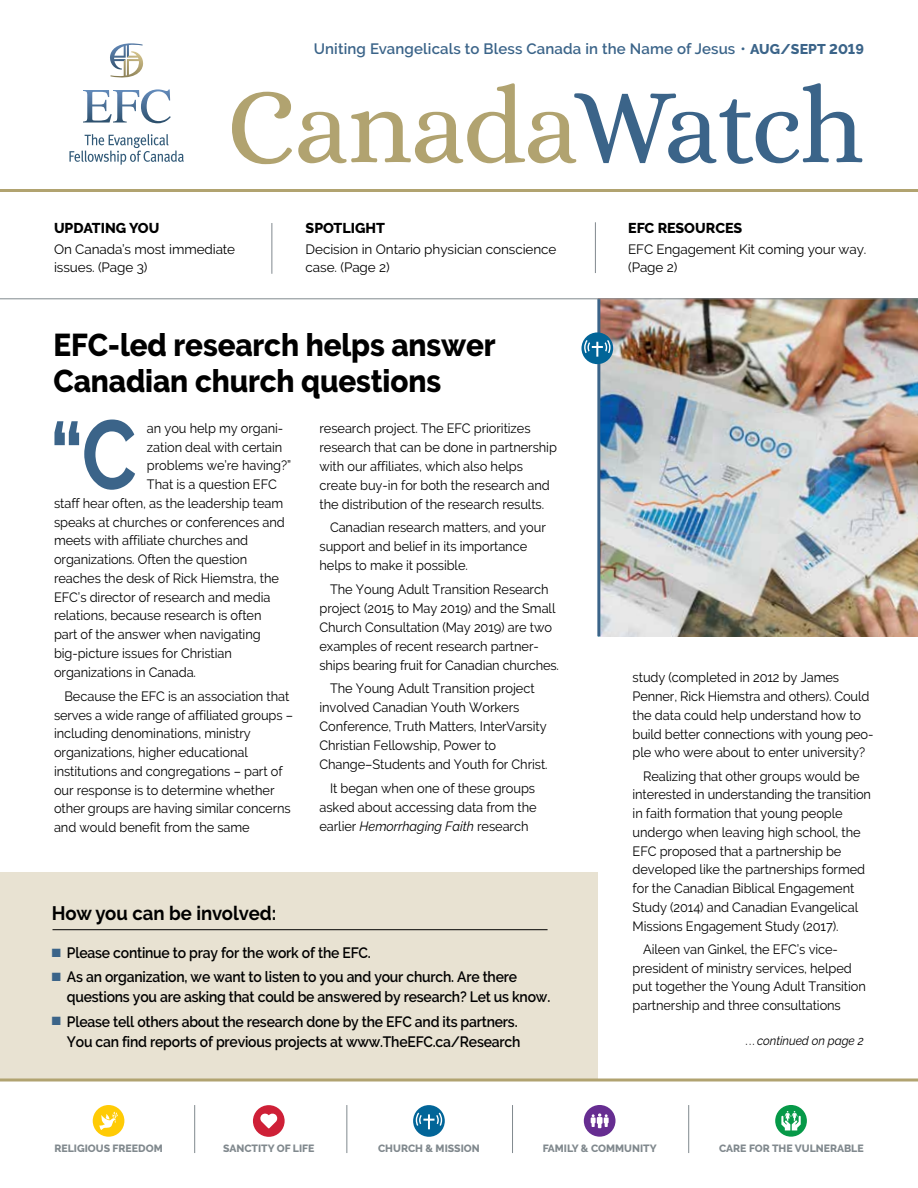
<style>
.page{position:relative;width:918px;height:1188px;background:#fff}
.page>*{position:absolute;margin:0;border:0;box-sizing:border-box;transform-origin:0 0}
.t1{font:108px "Alice";letter-spacing:-.02em;color:#b1a370}
.t2{font:700 93px "Raleway";color:#3b6489;scale:.82 1}
.t3{font:800 31.5px/36px "Raleway";letter-spacing:-.005em;color:#000;scale:.94 1}
.t4{font:700 19.5px "Raleway";letter-spacing:-.005em;color:#000;scale:.95 1}
.t5{font:600 15px/19.8px "Raleway";letter-spacing:-.015em;color:#000;scale:.93 1}
.t6{font:600 15px "Raleway";letter-spacing:.01em;color:#3b6489}
.t7{font:800 14.25px "Raleway";color:#000}
.t8{font:13.5px/18.8px "Raleway";letter-spacing:-.005em;color:#000;scale:.95 1}
.t9{font:13.5px/18.3px "Raleway";letter-spacing:-.005em;color:#000}
.t10{font:italic 12.3px "Raleway";letter-spacing:-.005em;color:#000;scale:.95 1}
.t11{font:800 10.5px "Raleway";color:#81898e}
.s1{font-weight:500}
.s2{font-weight:800;font-size:14.1px}
.s3{color:#3b6489}
.s4{font-size:97.5px}
.s5{font-style:italic}
.s6{font-style:normal}
</style>
<div class="page">
<div style="left:0;top:872px;width:597px;height:208px;background:#e8e2d2"></div>
<img style="left:600px;top:299px;width:318px;height:337px">
<hr style="left:271px;top:223px;width:1px;height:51px;background:#81898e">
<hr style="left:595px;top:222px;width:1px;height:51px;background:#81898e">
<hr style="left:0;top:189px;width:918px;height:3px;background:#b1a370">
<hr style="left:194px;top:1105px;width:1px;height:48px;background:#81898e">
<hr style="left:346px;top:1105px;width:1px;height:48px;background:#81898e">
<hr style="left:512px;top:1105px;width:1px;height:48px;background:#81898e">
<hr style="left:688px;top:1105px;width:1px;height:48px;background:#81898e">
<div style="left:775px;top:1105px;width:32px;height:32px;background:#069948;border-radius:50%"></div>
<svg style="left:781px;top:1111px;width:20px;height:19px"></svg>
<div style="left:93px;top:1105px;width:31px;height:32px;background:#ffcb05;border-radius:50%"></div>
<svg style="left:99px;top:1112px;width:19px;height:18px"></svg>
<div style="left:584px;top:1105px;width:32px;height:32px;background:#662d91;border-radius:50%"></div>
<svg style="left:591px;top:1113px;width:18px;height:15px"></svg>
<svg style="left:413px;top:1105px;width:32px;height:32px"></svg>
<svg style="left:416px;top:1113px;width:26px;height:16px"></svg>
<div style="left:253px;top:1105px;width:32px;height:32px;background:#ce2037;border-radius:50%"></div>
<svg style="left:260px;top:1113px;width:18px;height:15px"></svg>
<svg style="left:0;top:1078px;width:918px;height:4px;background:#c2b78f"></svg>
<svg style="left:110px;top:43px;width:34px;height:35px"></svg>
<svg style="left:83px;top:89px;width:88px;height:34px"></svg>
<svg style="left:69px;top:134px;width:115px;height:31px"></svg>
<hr style="left:52px;top:929px;width:496px;height:1px;background:#000">
<hr style="left:597px;top:299px;width:3px;height:337px;background:#3b6489">
<hr style="left:0;top:298px;width:918px;height:1px;background:#81898e">
<div style="left:582px;top:332px;width:31px;height:32px;background:#026598;border-radius:50%"></div>
<svg style="left:584px;top:340px;width:27px;height:17px"></svg>
<p class="t6" style="left:314px;top:40px;width:552px">Uniting Evangelicals to Bless Canada in the Name of Jesus <span class="s1">•</span> <span class="s2">AUG/SEPT 2019</span></p>
<h1 class="t1" style="left:227px;top:69px;width:639px">Canada<span class="s3">Watch</span></h1>
<p class="t7" style="left:54px;top:220px;width:107px">UPDATING YOU</p>
<p class="t9" style="left:54px;top:240px;width:183px">On Canada’s most immediate issues. (Page 3)</p>
<p class="t7" style="left:306px;top:220px;width:81px">SPOTLIGHT</p>
<p class="t9" style="left:306px;top:240px;width:252px">Decision in Ontario physician conscience case. (Page 2)</p>
<h3 class="t3" style="left:53px;top:327px;width:472px">EFC-led research helps answer<br>Canadian church questions</h3>
<h2 class="t2" style="left:50px;top:403px;width:107px">“<span class="s4">C</span></h2>
<p class="t8" style="left:147px;top:419px;width:145px">an you help my organi-</p>
<p class="t8" style="left:147px;top:437px;width:144px">zation deal with certain</p>
<p class="t8" style="left:147px;top:456px;width:153px">problems we’re having?”</p>
<p class="t8" style="left:147px;top:475px;width:138px">That is a question EFC</p>
<p class="t8" style="left:54px;top:494px;width:243px">staff hear often, as the leadership team</p>
<p class="t8" style="left:54px;top:512px;width:244px">speaks at churches or conferences and</p>
<p class="t8" style="left:54px;top:531px;width:206px">meets with affiliate churches and</p>
<p class="t8" style="left:54px;top:550px;width:205px">organizations. Often the question</p>
<p class="t8" style="left:54px;top:569px;width:238px">reaches the desk of Rick Hiemstra, the</p>
<p class="t8" style="left:54px;top:587px;width:229px">EFC’s director of research and media</p>
<p class="t8" style="left:54px;top:606px;width:220px">relations, because research is often</p>
<p class="t8" style="left:54px;top:625px;width:219px">part of the answer when navigating</p>
<p class="t8" style="left:54px;top:644px;width:189px">big-picture issues for Christian</p>
<p class="t8" style="left:54px;top:662px;width:151px">organizations in Canada.</p>
<p class="t8" style="left:54px;top:687px;width:253px;text-indent:11px">Because the EFC is an association that serves a wide range of affiliated groups – including denominations, ministry organizations, higher educational institutions and congregations – part of our response is to determine whether other groups are having similar concerns and would benefit from the same</p>
<p class="t8" style="left:319px;top:418px;width:251px">research project. The EFC prioritizes research that can be done in partnership with our affiliates, which also helps create buy-in for both the research and the distribution of the research results.</p>
<p class="t8" style="left:319px;top:518px;width:240px;text-indent:11px">Canadian research matters, and your support and belief in its importance helps to make it possible.</p>
<p class="t8" style="left:319px;top:580px;width:254px;text-indent:11px">The Young Adult Transition Research project (2015 to May 2019) and the Small Church Consultation (May 2019) are two examples of recent research partner&shy;ships bearing fruit for Canadian churches.</p>
<p class="t8" style="left:319px;top:679px;width:242px;text-indent:11px">The Young Adult Transition project involved Canadian Youth Workers Conference, Truth Matters, InterVarsity Christian Fellowship, Power to Change–Students and Youth for Christ.</p>
<p class="t8" style="left:319px;top:778px;width:230px;text-align:justify;text-indent:11px">It began when one of these groups asked about accessing data from the earlier <span class="s5">Hemorrhaging Faith</span> research</p>
<h3 class="t4" style="left:52px;top:902px;width:238px">How you can be involved:</h3>
<p class="t5" style="left:52px;top:943px;width:344px"><span class="s3">■</span> Please continue to pray for the work of the EFC.</p>
<p class="t5" style="left:67px;top:967px;width:521px;text-indent:-15px"><span class="s3">■</span> As an organization, we want to listen to you and your church. Are there questions you are asking that could be answered by research? Let us know.</p>
<p class="t5" style="left:52px;top:1012px;width:505px;text-align:right"><span class="s3">■</span> Please tell others about the research done by the EFC and its partners.<br>You can find reports of previous projects at www.TheEFC.ca/Research</p>
<p class="t7" style="left:628px;top:220px;width:116px">EFC RESOURCES</p>
<p class="t9" style="left:628px;top:240px;width:240px">EFC Engagement Kit coming your way. (Page 2)</p>
<p class="t8" style="left:633px;top:668px;width:255px">study (completed in 2012 by James Penner, Rick Hiemstra and others). Could the data could help understand how to build better connections with young peo&shy;ple who were about to enter university?</p>
<p class="t8" style="left:633px;top:766px;width:252px;text-indent:11px">Realizing that other groups would be interested in understanding the transition in faith formation that young people undergo when leaving high school, the EFC proposed that a partnership be developed like the partnerships formed for the Canadian Biblical Engagement Study (2014) and Canadian Evangelical Missions Engagement Study (2017).</p>
<p class="t8" style="left:633px;top:940px;width:247px;text-indent:11px">Aileen van Ginkel, the EFC’s vice&shy;president of ministry services, helped put together the Young Adult Transition partnership and three consultations</p>
<p class="t10" style="left:746px;top:1034px;width:126px"><span class="s6">...</span> continued on page 2</p>
<p class="t11" style="left:54px;top:1142px;width:110px">RELIGIOUS FREEDOM</p>
<p class="t11" style="left:223px;top:1142px;width:93px">SANCTITY OF LIFE</p>
<p class="t11" style="left:378px;top:1142px;width:103px">CHURCH &amp; MISSION</p>
<p class="t11" style="left:543px;top:1142px;width:116px">FAMILY &amp; COMMUNITY</p>
<p class="t11" style="left:719px;top:1142px;width:146px">CARE FOR THE VULNERABLE</p>
</div>
